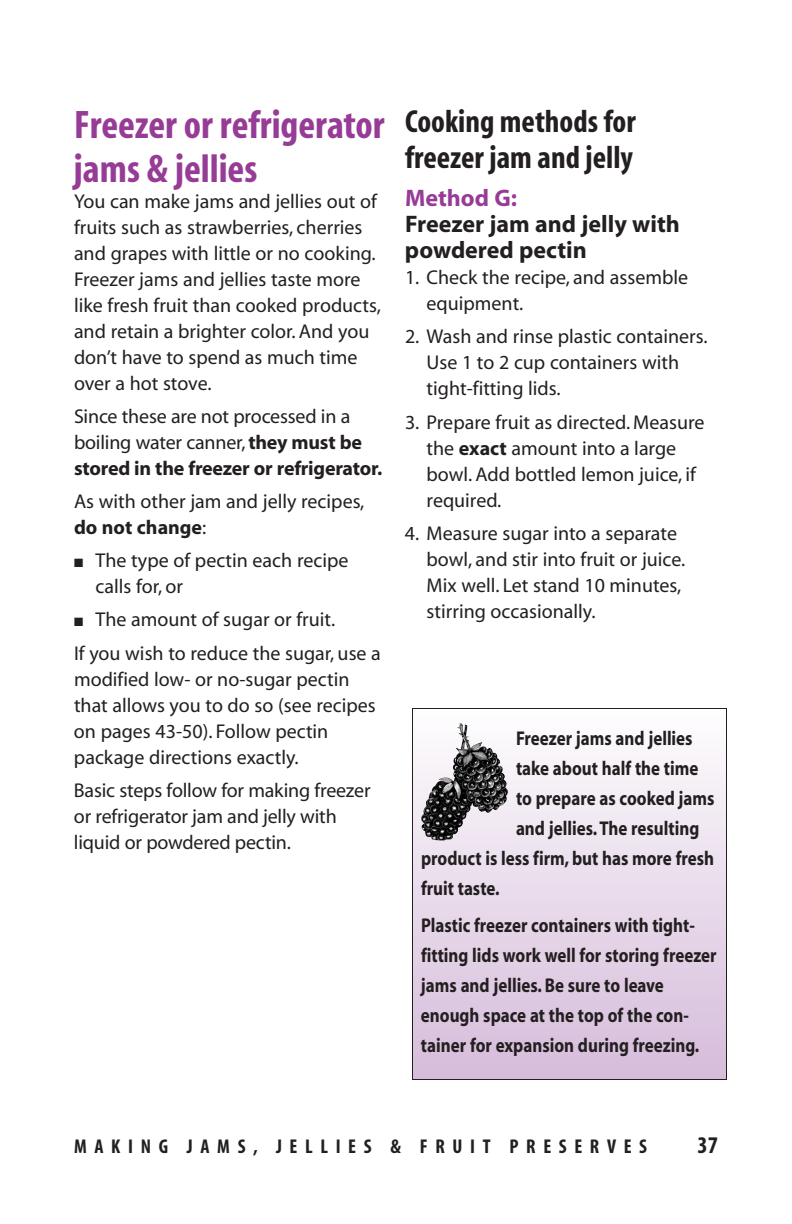
<style>
.page{position:relative;width:792px;height:1224px;background:#fff}
.page>*{position:absolute;margin:0;border:0;box-sizing:border-box;transform-origin:0 0}
.t1{font:700 condensed 40px/44px "Myriad";color:#973c96}
.t2{font:700 condensed 32px/36px "Myriad";color:#231f20}
.t3{font:700 24px/26px "Myriad";color:#231f20}
.t4{font:700 24px "Myriad";color:#973c96}
.t5{font:700 condensed 24px "Myriad";color:#231f20}
.t6{font:20px/26px "Myriad";color:#231f20}
.t7{font:700 20px/30px "Myriad";color:#231f20;scale:.85 1}
.t8{font:700 condensed 20px "Myriad";letter-spacing:.385em;color:#231f20}
.s1{font-weight:700}
</style>
<div class="page">
<div style="left:412px;top:708px;width:314px;height:372px;background:linear-gradient(to bottom,#fefdfe,#d5bbda)"></div>
<div style="left:412px;top:708px;width:315px;height:372px;border:1px solid #231f20"></div>
<img style="left:421px;top:723px;width:87px;height:118px">
<h1 class="t1" style="left:74px;top:106px;width:312px">Freezer or refrigerator jams &amp; jellies</h1>
<p class="t6" style="left:74px;top:190px;width:308px">You can make jams and jellies out of fruits such as strawberries, cherries and grapes with little or no cooking.<br>Freezer jams and jellies taste more like fresh fruit than cooked products, and retain a brighter color. And you don’t have to spend as much time over a hot stove.</p>
<p class="t6" style="left:74px;top:405px;width:310px">Since these are not processed in a boiling water canner,<span class="s1">they must be stored in the freezer or refrigerator.</span></p>
<p class="t6" style="left:74px;top:490px;width:292px">As with other jam and jelly recipes, <span class="s1">do not change</span>:</p>
<p class="t6" style="left:96px;top:549px;width:254px;text-indent:-22px">■ The type of pectin each recipe calls for, or</p>
<p class="t6" style="left:74px;top:605px;width:308px;line-height:33.2px">■ The amount of sugar or fruit.<br>If you wish to reduce the sugar, use a</p>
<p class="t6" style="left:74px;top:668px;width:303px">modified low- or no-sugar pectin that allows you to do so (see recipes on pages 43-50). Follow pectin package directions exactly.</p>
<p class="t6" style="left:74px;top:779px;width:298px">Basic steps follow for making freezer or refrigerator jam and jelly with liquid or powdered pectin.</p>
<h2 class="t2" style="left:405px;top:106px;width:232px">Cooking methods for freezer jam and jelly</h2>
<p class="t4" style="left:405px;top:189px;width:114px">Method G:</p>
<p class="t3" style="left:405px;top:213px;width:276px">Freezer jam and jelly with powdered pectin</p>
<p class="t6" style="left:427px;top:266px;width:263px;text-indent:-22px">1. Check the recipe, and assemble equipment.</p>
<p class="t6" style="left:427px;top:325px;width:283px;text-indent:-22px">2. Wash and rinse plastic containers.<br>Use 1 to 2 cup containers with tight-fitting lids.</p>
<p class="t6" style="left:427px;top:411px;width:279px;text-indent:-22px">3. Prepare fruit as directed. Measure the <span class="s1">exact</span> amount into a large bowl. Add bottled lemon juice, if required.</p>
<p class="t6" style="left:427px;top:522px;width:260px;text-indent:-22px">4. Measure sugar into a separate bowl, and stir into fruit or juice.<br>Mix well. Let stand 10 minutes, stirring occasionally.</p>
<p class="t7" style="left:516px;top:725px;width:209px">Freezer jams and jellies</p>
<p class="t7" style="left:516px;top:755px;width:216px">take about half the time</p>
<p class="t7" style="left:516px;top:785px;width:235px">to prepare as cooked jams</p>
<p class="t7" style="left:516px;top:815px;width:217px">and jellies.The resulting</p>
<p class="t7" style="left:421px;top:845px;width:346px">product is less firm, but has more fresh</p>
<p class="t7" style="left:421px;top:875px;width:94px">fruit taste.</p>
<p class="t7" style="left:421px;top:912px;width:349px">Plastic freezer containers with tight&shy;fitting lids work well for storing freezer jams and jellies. Be sure to leave enough space at the top of the con&shy;tainer for expansion during freezing.</p>
<p class="t8" style="left:74px;top:1139px;width:575px">MAKING JAMS, JELLIES &amp; FRUIT PRESERVES</p>
<p class="t5" style="left:698px;top:1136px;width:22px">37</p>
</div>
